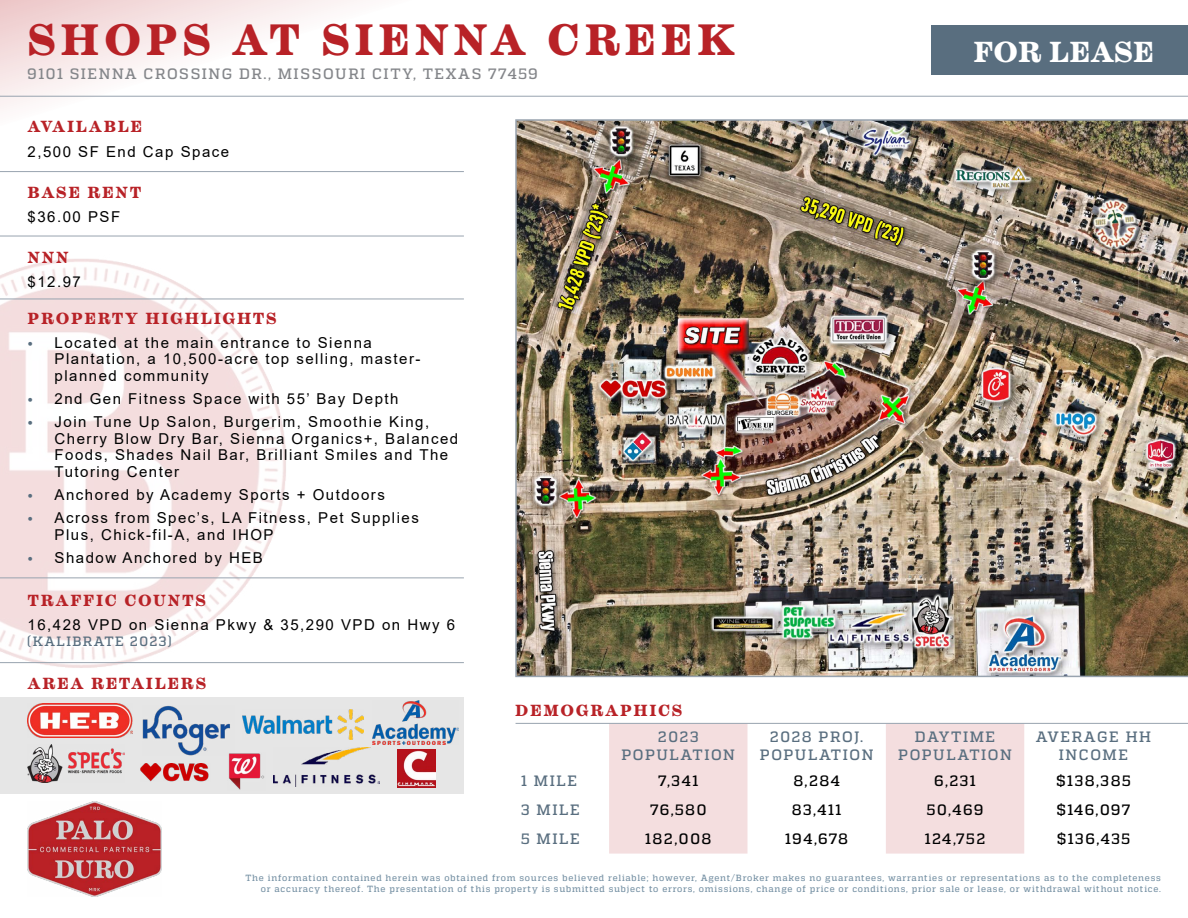
<style>
.page{position:relative;width:1188px;height:918px;background:#fff}
.page>*{position:absolute;margin:0;border:0;box-sizing:border-box;transform-origin:0 0}
.t1{font:900 45px "Ionic No 5";letter-spacing:.1em;color:#b82227}
.t2{font:900 29.7px "Ionic No 5";color:#fff}
.t3{font:900 16.5px "Ionic No 5";letter-spacing:.1em;color:#b82227}
.t4{font:15px/16.5px "Arial";letter-spacing:.1em;color:#000101}
.t5{font:500 15px/18px "Quadon";letter-spacing:.1em;color:#596e7f;text-align:center}
.t6{font:500 15px "Quadon";letter-spacing:.1em;color:#000101}
.t7{font:500 15px "Quadon";letter-spacing:.1em;color:#84868a}
.t8{font:500 13.5px "Quadon";letter-spacing:.1em;color:#596e7f}
.t9{font:500 9px/10.8px "Quadon";letter-spacing:.085em;color:#7691a4;text-align:right}
.s1{font-family:"Arboria";color:#596e7f}
</style>
<div class="page">
<svg style="left:0;top:0;width:741px;height:236px"></svg>
<img style="left:27px;top:801px;width:135px;height:95px">
<img style="left:515px;top:119px;width:673px;height:558px">
<svg style="left:609px;top:724px;width:415px;height:130px;fill:#f4dedf"></svg>
<hr style="left:0;top:96px;width:1188px;height:1px;background:#98a3af">
<hr style="left:516px;top:723px;width:672px;height:1px;background:#98a3af">
<div style="left:932px;top:26px;width:256px;height:49px;background:#596e7f"></div>
<img style="left:0;top:259px;width:297px;height:409px">
<hr style="left:0;top:171px;width:464px;height:1px;background:#98a3af">
<hr style="left:0;top:236px;width:464px;height:1px;background:#98a3af">
<hr style="left:0;top:299px;width:464px;height:1px;background:#98a3af">
<hr style="left:0;top:578px;width:464px;height:1px;background:#98a3af">
<hr style="left:0;top:662px;width:464px;height:1px;background:#98a3af">
<div style="left:0;top:697px;width:464px;height:96px;background:#e6e6e6"></div>
<img style="left:28px;top:703px;width:105px;height:34px">
<img style="left:142px;top:706px;width:88px;height:50px">
<img style="left:27px;top:745px;width:97px;height:38px">
<img style="left:140px;top:764px;width:69px;height:18px">
<img style="left:227px;top:752px;width:37px;height:38px">
<img style="left:243px;top:710px;width:121px;height:29px">
<img style="left:372px;top:701px;width:87px;height:43px">
<img style="left:274px;top:748px;width:105px;height:38px">
<img style="left:397px;top:749px;width:39px;height:39px">
<h1 class="t1" style="left:28px;top:10px;width:709px">SHOPS AT SIENNA CREEK</h1>
<p class="t7" style="left:28px;top:66px;width:512px">9101 SIENNA CROSSING DR., MISSOURI CITY, TEXAS 77459</p>
<p class="t3" style="left:28px;top:116px;width:116px">AVAILABLE</p>
<p class="t4" style="left:28px;top:144px;width:203px">2,500 SF End Cap Space</p>
<p class="t3" style="left:28px;top:182px;width:115px">BASE RENT</p>
<p class="t4" style="left:28px;top:209px;width:94px">$36.00 PSF</p>
<p class="t3" style="left:28px;top:246px;width:43px">NNN</p>
<p class="t4" style="left:28px;top:273px;width:55px">$12.97</p>
<p class="t3" style="left:28px;top:308px;width:251px">PROPERTY HIGHLIGHTS</p>
<p class="t4" style="left:55px;top:334px;width:367px;text-indent:-27px"><span class="s1">•</span> Located at the main entrance to Sienna<br>Plantation, a 10,500-acre top selling, master&shy;planned community</p>
<p class="t4" style="left:28px;top:390px;width:372px"><span class="s1">•</span> 2nd Gen Fitness Space with 55’ Bay Depth</p>
<p class="t4" style="left:55px;top:413px;width:405px;text-indent:-27px"><span class="s1">•</span> Join Tune Up Salon, Burgerim, Smoothie King, Cherry Blow Dry Bar, Sienna Organics+, Balanced Foods, Shades Nail Bar, Brilliant Smiles and The Tutoring Center</p>
<p class="t4" style="left:28px;top:486px;width:359px"><span class="s1">•</span> Anchored by Academy Sports + Outdoors</p>
<p class="t4" style="left:55px;top:509px;width:366px;text-indent:-27px"><span class="s1">•</span> Across from Spec’s, LA Fitness, Pet Supplies<br>Plus, Chick-fil-A, and IHOP</p>
<p class="t4" style="left:28px;top:549px;width:237px"><span class="s1">•</span> Shadow Anchored by HEB</p>
<p class="t3" style="left:28px;top:590px;width:180px">TRAFFIC COUNTS</p>
<p class="t4" style="left:28px;top:617px;width:429px">16,428 VPD on Sienna Pkwy &amp; 35,290 VPD on Hwy 6</p>
<p class="t8" style="left:28px;top:634px;width:145px">(KALIBRATE 2023)</p>
<p class="t3" style="left:28px;top:672px;width:180px">AREA RETAILERS</p>
<p class="t3" style="left:515px;top:699px;width:169px">DEMOGRAPHICS</p>
<h2 class="t2" style="left:973px;top:32px;width:182px">FOR LEASE</h2>
<p class="t5" style="left:621px;top:727px;width:115px">2023<br>POPULATION</p>
<p class="t5" style="left:760px;top:727px;width:115px">2028 PROJ.<br>POPULATION</p>
<p class="t5" style="left:898px;top:727px;width:115px">DAYTIME<br>POPULATION</p>
<p class="t5" style="left:1036px;top:727px;width:117px">AVERAGE HH<br>INCOME</p>
<p class="t5" style="left:521px;top:772px;width:57px">1 MILE</p>
<p class="t6" style="left:658px;top:773px;width:42px">7,341</p>
<p class="t6" style="left:793px;top:773px;width:48px">8,284</p>
<p class="t6" style="left:934px;top:773px;width:43px">6,231</p>
<p class="t6" style="left:1056px;top:773px;width:76px">$138,385</p>
<p class="t5" style="left:521px;top:801px;width:60px">3 MILE</p>
<p class="t6" style="left:650px;top:801px;width:58px">76,580</p>
<p class="t6" style="left:792px;top:801px;width:51px">83,411</p>
<p class="t6" style="left:927px;top:801px;width:58px">50,469</p>
<p class="t6" style="left:1056px;top:801px;width:76px">$146,097</p>
<p class="t5" style="left:521px;top:830px;width:60px">5 MILE</p>
<p class="t6" style="left:645px;top:830px;width:68px">182,008</p>
<p class="t6" style="left:785px;top:830px;width:65px">194,678</p>
<p class="t6" style="left:925px;top:830px;width:62px">124,752</p>
<p class="t6" style="left:1057px;top:830px;width:75px">$136,435</p>
<p class="t9" style="left:246px;top:873px;width:917px">The information contained herein was obtained from sources believed reliable; however, Agent/Broker makes no guarantees, warranties or representations as to the completeness or accuracy thereof. The presentation of this property is submitted subject to errors, omissions, change of price or conditions, prior sale or lease, or withdrawal without notice.</p>
</div>
